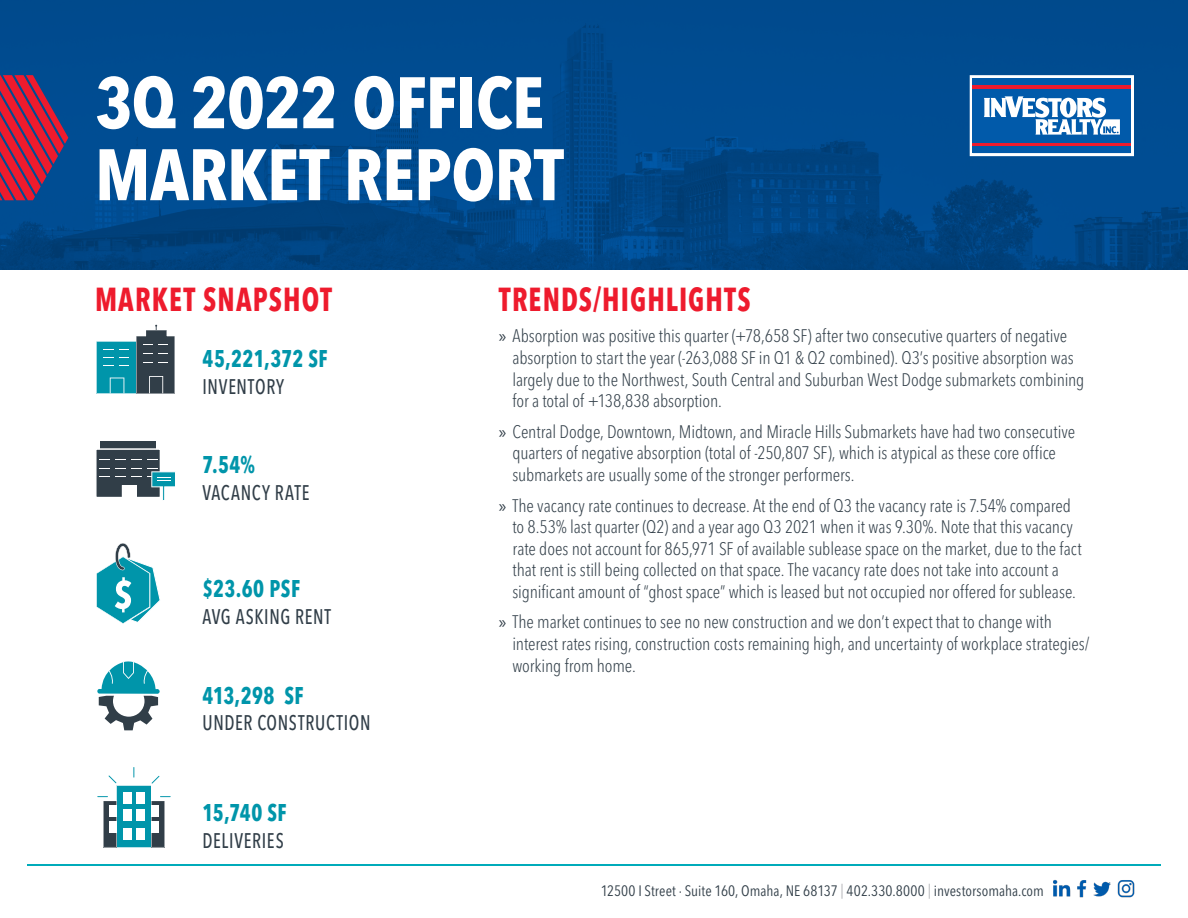
<style>
.page{position:relative;width:1188px;height:918px;background:#fff}
.page>*{position:absolute;margin:0;border:0;box-sizing:border-box;transform-origin:0 0}
.t1{font:700 condensed 72px/72px "Avenir Next";letter-spacing:-.01em;color:#fff}
.t2{font:700 condensed 33px "Avenir Next";letter-spacing:.04em;color:#ee1b2d;scale:.87 1}
.t3{font:700 condensed 24px "Avenir Next";letter-spacing:.015em;color:#0095aa;scale:.87 1}
.t4{font:500 condensed 21px "Avenir Next";letter-spacing:.035em;color:#313e48;scale:.87 1}
.t5{font:300 condensed 18px/21.6px "Avenir Next LT Pro";letter-spacing:-.005em;color:#313e48}
.t6{font:condensed 15px "Avenir Next";letter-spacing:.005em;color:#313e48}
.s1{font-family:"Myriad Pro";font-weight:400;font-stretch:normal}
.s2{color:#b2b3b7}
</style>
<div class="page">
<svg style="left:0;top:0;width:1188px;height:270px;background:#00498c"></svg>
<svg style="left:0;top:75px;width:68px;height:125px;background:#8e2e55"></svg>
<svg style="left:970px;top:75px;width:164px;height:81px"></svg>
<hr style="left:27px;top:864px;width:1134px;height:2px;background:#00abba">
<img style="left:1053px;top:880px;width:18px;height:17px">
<img style="left:1077px;top:880px;width:10px;height:18px">
<img style="left:1093px;top:881px;width:18px;height:16px">
<img style="left:1117px;top:880px;width:18px;height:18px">
<div style="left:101px;top:442px;width:55px;height:9px;background:#313e48"></div>
<div style="left:95px;top:448px;width:66px;height:50px;background:#313e48;border:2px solid #fff"></div>
<svg style="left:115px;top:459px;width:42px;height:1px"></svg>
<svg style="left:115px;top:468px;width:60px;height:32px"></svg>
<svg style="left:96px;top:325px;width:79px;height:69px"></svg>
<svg style="left:96px;top:543px;width:64px;height:81px"></svg>
<svg style="left:97px;top:661px;width:63px;height:69px"></svg>
<svg style="left:97px;top:767px;width:74px;height:81px"></svg>
<div style="left:123px;top:792px;width:9px;height:12px;background:#fff"></div>
<div style="left:136px;top:792px;width:9px;height:12px;background:#fff"></div>
<div style="left:123px;top:809px;width:9px;height:12px;background:#fff"></div>
<div style="left:136px;top:809px;width:9px;height:12px;background:#fff"></div>
<div style="left:123px;top:828px;width:9px;height:12px;background:#fff"></div>
<div style="left:136px;top:828px;width:9px;height:12px;background:#fff"></div>
<div style="left:152px;top:805px;width:7px;height:12px;background:#fff"></div>
<div style="left:152px;top:821px;width:7px;height:12px;background:#fff"></div>
<div style="left:109px;top:805px;width:7px;height:12px;background:#fff"></div>
<div style="left:109px;top:821px;width:7px;height:12px;background:#fff"></div>
<h1 class="t1" style="left:95px;top:67px;width:470px">3Q 2022 OFFICE<br>MARKET REPORT</h1>
<p class="t2" style="left:95px;top:279px;width:274px">MARKET SNAPSHOT</p>
<p class="t2" style="left:499px;top:279px;width:291px">TRENDS/HIGHLIGHTS</p>
<p class="t5" style="left:512px;top:325px;width:574px;text-indent:-14px"><span class="s1">»</span> Absorption was positive this quarter (+78,658 SF) after two consecutive quarters of negative absorption to start the year (-263,088 SF in Q1 &amp; Q2 combined). Q3’s positive absorption was largely due to the Northwest, South Central and Suburban West Dodge submarkets combining for a total of +138,838 absorption.</p>
<p class="t5" style="left:512px;top:421px;width:564px;text-indent:-14px"><span class="s1">»</span> Central Dodge, Downtown, Midtown, and Miracle Hills Submarkets have had two consecutive quarters of negative absorption (total of -250,807 SF), which is atypical as these core office submarkets are usually some of the stronger performers.</p>
<p class="t5" style="left:512px;top:494px;width:571px;text-indent:-14px"><span class="s1">»</span> The vacancy rate continues to decrease. At the end of Q3 the vacancy rate is 7.54% compared to 8.53% last quarter (Q2) and a year ago Q3 2021 when it was 9.30%. Note that this vacancy rate does not account for 865,971 SF of available sublease space on the market, due to the fact that rent is still being collected on that space. The vacancy rate does not take into account a significant amount of “ghost space” which is leased but not occupied nor offered for sublease.</p>
<p class="t5" style="left:512px;top:611px;width:579px;text-indent:-14px"><span class="s1">»</span> The market continues to see no new construction and we don’t expect that to change with interest rates rising, construction costs remaining high, and uncertainty of workplace strategies/ working from home.</p>
<p class="t3" style="left:202px;top:344px;width:145px">45,221,372 SF</p>
<p class="t4" style="left:202px;top:374px;width:95px">INVENTORY</p>
<p class="t3" style="left:202px;top:450px;width:62px">7.54%</p>
<p class="t4" style="left:202px;top:480px;width:125px">VACANCY RATE</p>
<p class="t3" style="left:202px;top:574px;width:114px">$23.60 PSF</p>
<p class="t4" style="left:202px;top:604px;width:149px">AVG ASKING RENT</p>
<p class="t3" style="left:202px;top:681px;width:118px">413,298 SF</p>
<p class="t4" style="left:202px;top:710px;width:195px">UNDER CONSTRUCTION</p>
<p class="t3" style="left:202px;top:798px;width:98px">15,740 SF</p>
<p class="t4" style="left:202px;top:828px;width:95px">DELIVERIES</p>
<p class="t6" style="left:601px;top:882px;width:444px">12500 I Street · Suite 160, Omaha, NE 68137 <span class="s2">|</span> 402.330.8000 <span class="s2">|</span> investorsomaha.com</p>
</div>
